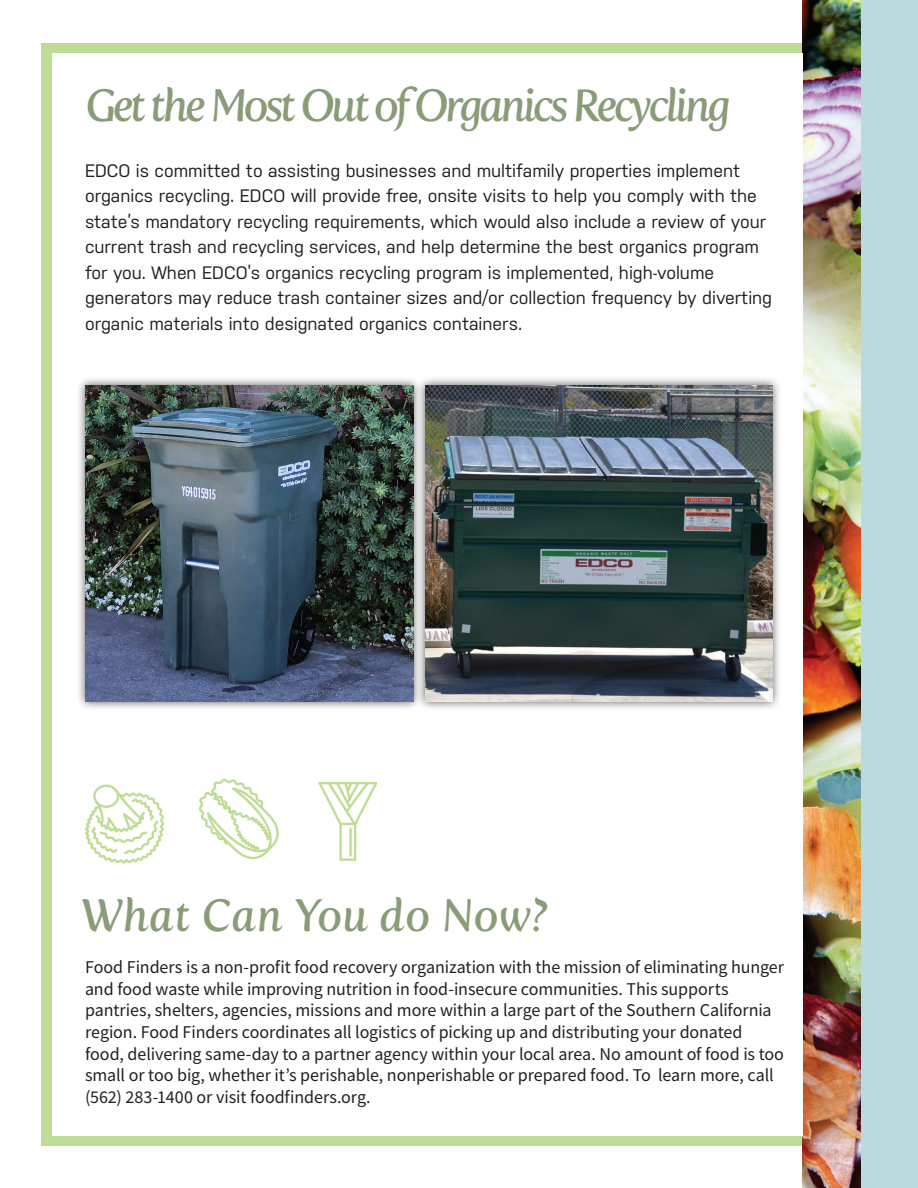
<style>
.page{position:relative;width:918px;height:1188px;background:#fff}
.page>*{position:absolute;margin:0;border:0;box-sizing:border-box;transform-origin:0 0}
.t1{font:italic 45px "Fertigo Pro";letter-spacing:-.08em;color:#889c78}
.t2{font:italic 45px "Fertigo Pro";color:#889c78}
.t3{font:18px/21.6px "Source Sans Pro";letter-spacing:-.005em;color:#231f20}
.t4{font:18px/25.5px "Nudista";color:#231f20}
.t5{font:700 3.3px "Arial";color:#abb6c8}
</style>
<div class="page">
<div style="left:860px;top:0;width:58px;height:1188px;background:#badadd"></div>
<img style="left:802px;top:0;width:58px;height:1188px">
<div style="left:41px;top:43px;width:761px;height:1102px;background:#bedc93"></div>
<div style="left:52px;top:53px;width:750px;height:1083px;background:#fff"></div>
<div style="left:76px;top:376px;width:347px;height:335px;background:#231f20;opacity:.75"></div>
<img style="left:85px;top:385px;width:328px;height:316px">
<div style="left:416px;top:375px;width:366px;height:336px;background:#231f20;opacity:.75"></div>
<img style="left:425px;top:385px;width:347px;height:316px">
<hr style="left:585px;top:579px;width:38px;height:4px;background:#abb7c6">
<div style="left:572px;top:551px;width:68px;height:5px;background:#1e6945"></div>
<svg style="left:85px;top:785px;width:79px;height:79px"></svg>
<svg style="left:199px;top:778px;width:80px;height:81px"></svg>
<svg style="left:318px;top:782px;width:59px;height:79px"></svg>
<h1 class="t1" style="left:85px;top:80px;width:648px">Get the Most Out of Organics Recycling</h1>
<p class="t4" style="left:85px;top:158px;width:689px">EDCO is committed to assisting businesses and multifamily properties implement organics recycling. EDCO will provide free, onsite visits to help you comply with the state’s mandatory recycling requirements, which would also include a review of your current trash and recycling services, and help determine the best organics program for you. When EDCO’s organics recycling program is implemented, high-volume generators may reduce trash container sizes and/or collection frequency by diverting organic materials into designated organics containers.</p>
<p class="t5" style="left:576px;top:551px;width:57px;rotate:1deg">ORGANIC WASTE ONLY</p>
<h1 class="t2" style="left:81px;top:889px;width:469px">What Can You do Now?</h1>
<p class="t3" style="left:85px;top:956px;width:701px">Food Finders is a non-profit food recovery organization with the mission of eliminating hunger and food waste while improving nutrition in food-insecure communities. This supports pantries, shelters, agencies, missions and more within a large part of the Southern California region. Food Finders coordinates all logistics of picking up and distributing your donated food, delivering same-day to a partner agency within your local area. No amount of food is too small or too big, whether it’s perishable, nonperishable or prepared food. To learn more, call (562) 283-1400 or visit foodfinders.org.</p>
</div>
